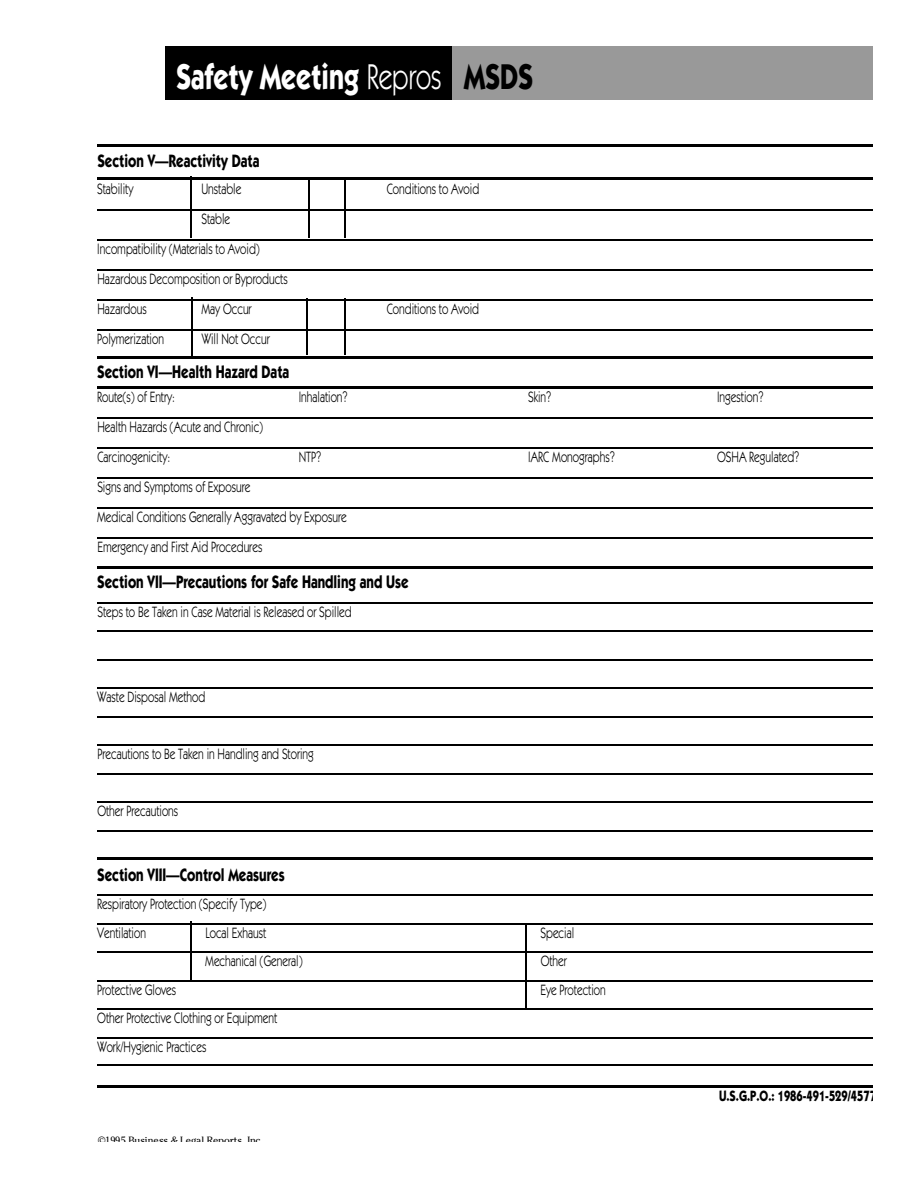
<style>
.page{position:relative;width:918px;height:1188px;background:#fff}
.page>*{position:absolute;margin:0;border:0;box-sizing:border-box;transform-origin:0 0}
.t1{font:700 36px "Itc Kabel";color:#fff;scale:.75 1}
.t2{font:700 18px "Itc Kabel";color:#000;scale:.75 1}
.t3{font:15px/30px "Itc Kabel";color:#000;scale:.75 1}
.t4{font:700 15px "Itc Kabel";color:#000;scale:.75 1}
.t5{font:10.5px "Cheltenham";letter-spacing:-.005em;color:#000;scale:.95 1}
.s1{font-weight:400}
.s2{color:#000}
</style>
<div class="page">
<div style="left:452px;top:46px;width:421px;height:54px;background:#999"></div>
<div style="left:165px;top:46px;width:287px;height:54px;background:#000"></div>
<hr style="left:97px;top:144px;width:776px;height:3px;background:#000">
<hr style="left:97px;top:177px;width:776px;height:3px;background:#000">
<hr style="left:97px;top:209px;width:776px;height:1px;background:#000">
<hr style="left:97px;top:239px;width:776px;height:1px;background:#000">
<hr style="left:97px;top:269px;width:776px;height:1px;background:#000">
<hr style="left:97px;top:299px;width:776px;height:1px;background:#000">
<hr style="left:97px;top:329px;width:776px;height:1px;background:#000">
<hr style="left:97px;top:356px;width:776px;height:3px;background:#000">
<hr style="left:97px;top:386px;width:776px;height:3px;background:#000">
<hr style="left:97px;top:417px;width:776px;height:2px;background:#000">
<hr style="left:97px;top:447px;width:776px;height:2px;background:#000">
<hr style="left:97px;top:477px;width:776px;height:2px;background:#000">
<hr style="left:97px;top:507px;width:776px;height:2px;background:#000">
<hr style="left:97px;top:537px;width:776px;height:2px;background:#000">
<hr style="left:97px;top:566px;width:776px;height:3px;background:#000">
<hr style="left:97px;top:602px;width:776px;height:1px;background:#000">
<hr style="left:97px;top:630px;width:776px;height:2px;background:#000">
<hr style="left:97px;top:659px;width:776px;height:1px;background:#000">
<hr style="left:97px;top:687px;width:776px;height:2px;background:#000">
<hr style="left:97px;top:716px;width:776px;height:1px;background:#000">
<hr style="left:97px;top:744px;width:776px;height:2px;background:#000">
<hr style="left:97px;top:773px;width:776px;height:1px;background:#000">
<hr style="left:97px;top:801px;width:776px;height:2px;background:#000">
<hr style="left:97px;top:830px;width:776px;height:1px;background:#000">
<hr style="left:97px;top:857px;width:776px;height:3px;background:#000">
<hr style="left:97px;top:894px;width:776px;height:2px;background:#000">
<hr style="left:97px;top:923px;width:776px;height:1px;background:#000">
<hr style="left:97px;top:951px;width:776px;height:2px;background:#000">
<hr style="left:97px;top:980px;width:776px;height:1px;background:#000">
<hr style="left:97px;top:1008px;width:776px;height:2px;background:#000">
<hr style="left:97px;top:1037px;width:776px;height:1px;background:#000">
<hr style="left:97px;top:1064px;width:776px;height:1px;background:#000">
<hr style="left:97px;top:1085px;width:776px;height:3px;background:#000">
<hr style="left:190px;top:176px;width:2px;height:62px;background:#000">
<hr style="left:192px;top:297px;width:1px;height:60px;background:#000">
<hr style="left:309px;top:179px;width:1px;height:59px;background:#000">
<hr style="left:307px;top:298px;width:1px;height:57px;background:#000">
<hr style="left:345px;top:179px;width:1px;height:59px;background:#000">
<hr style="left:345px;top:298px;width:1px;height:57px;background:#000">
<hr style="left:190px;top:922px;width:2px;height:58px;background:#000">
<hr style="left:526px;top:924px;width:1px;height:86px;background:#000">
<h1 class="t1" style="left:176px;top:64px;width:477px">Safety Meeting <span class="s1">Repros</span> <span class="s2">MSDS</span></h1>
<p class="t2" style="left:97px;top:154px;width:218px">Section V—Reactivity Data</p>
<p class="t3" style="left:97px;top:175px;width:50px">Stability</p>
<p class="t3" style="left:201px;top:175px;width:55px">Unstable</p>
<p class="t3" style="left:387px;top:175px;width:125px">Conditions to Avoid</p>
<p class="t3" style="left:97px;top:205px;width:256px;text-indent:104px">Stable<br>Incompatibility (Materials to Avoid)<br>Hazardous Decomposition or Byproducts<br>Hazardous</p>
<p class="t3" style="left:201px;top:295px;width:69px">May Occur</p>
<p class="t3" style="left:387px;top:295px;width:125px">Conditions to Avoid</p>
<p class="t3" style="left:97px;top:325px;width:91px">Polymerization</p>
<p class="t3" style="left:202px;top:325px;width:92px">Will Not Occur</p>
<p class="t2" style="left:97px;top:366px;width:258px">Section VI—Health Hazard Data</p>
<p class="t3" style="left:97px;top:383px;width:105px">Route(s) of Entry:</p>
<p class="t3" style="left:299px;top:383px;width:66px">Inhalation?</p>
<p class="t3" style="left:528px;top:383px;width:32px">Skin?</p>
<p class="t3" style="left:717px;top:383px;width:63px">Ingestion?</p>
<p class="t3" style="left:97px;top:413px;width:222px">Health Hazards (Acute and Chronic)<br>Carcinogenicity:</p>
<p class="t3" style="left:299px;top:443px;width:31px">NTP?</p>
<p class="t3" style="left:528px;top:443px;width:117px">IARC Monographs?</p>
<p class="t3" style="left:717px;top:443px;width:111px">OSHA Regulated?</p>
<p class="t3" style="left:97px;top:473px;width:334px">Signs and Symptoms of Exposure<br>Medical Conditions Generally Aggravated by Exposure<br>Emergency and First Aid Procedures</p>
<p class="t2" style="left:97px;top:576px;width:416px">Section VII—Precautions for Safe Handling and Use</p>
<p class="t3" style="left:97px;top:598px;width:341px">Steps to Be Taken in Case Material is Released or Spilled</p>
<p class="t3" style="left:97px;top:683px;width:146px">Waste Disposal Method</p>
<p class="t3" style="left:97px;top:740px;width:290px">Precautions to Be Taken in Handling and Storing</p>
<p class="t3" style="left:97px;top:797px;width:109px">Other Precautions</p>
<p class="t2" style="left:97px;top:868px;width:251px">Section VIII—Control Measures</p>
<p class="t3" style="left:97px;top:891px;width:227px;line-height:28.5px">Respiratory Protection (Specify Type)<br>Ventilation</p>
<p class="t3" style="left:205px;top:919px;width:83px">Local Exhaust</p>
<p class="t3" style="left:541px;top:919px;width:46px">Special</p>
<p class="t3" style="left:205px;top:947px;width:131px">Mechanical (General)</p>
<p class="t3" style="left:541px;top:947px;width:37px">Other</p>
<p class="t3" style="left:97px;top:976px;width:107px">Protective Gloves</p>
<p class="t3" style="left:540px;top:976px;width:89px">Eye Protection</p>
<p class="t3" style="left:97px;top:1005px;width:242px;line-height:28.5px">Other Protective Clothing or Equipment<br>Work/Hygienic Practices</p>
<p class="t5" style="left:98px;top:1137px;width:176px">©1995 Business &amp; Legal Reports, Inc.</p>
<p class="t4" style="left:719px;top:1091px;width:219px">U.S.G.P.O.: 1986-491-529/45775</p>
</div>
